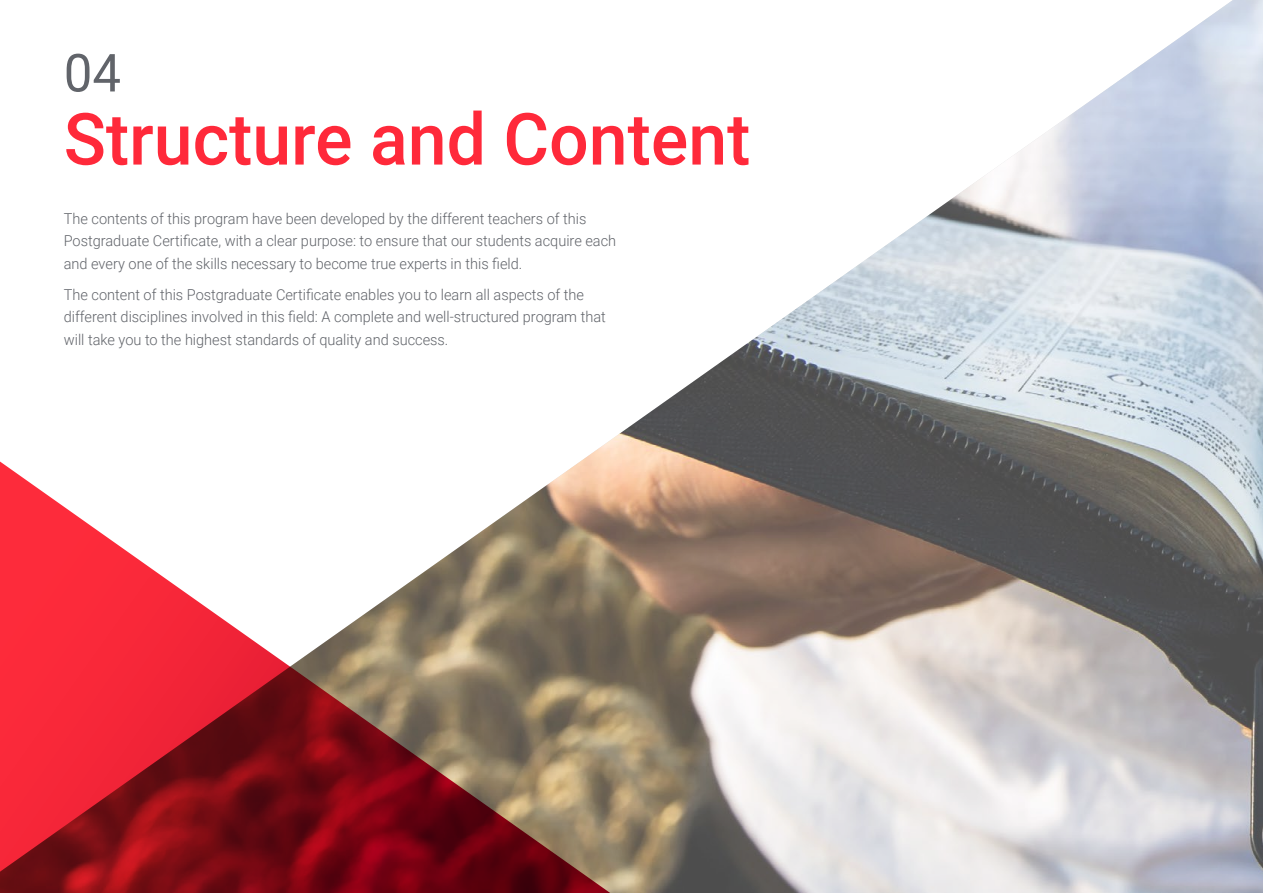
<style>
.page{position:relative;width:1263px;height:893px;background:#fff}
.page>*{position:absolute;margin:0;border:0;box-sizing:border-box;transform-origin:0 0}
.t1{font:500 72px "Roboto";color:#ff293a}
.t2{font:52.5px "Roboto";color:#61646a}
.t3{font:300 15px/22.5px "Roboto";color:#61646a}
</style>
<div class="page">
<img style="left:602px;top:0;width:661px;height:893px">
<svg style="left:0;top:446px;width:640px;height:447px"></svg>
<h2 class="t2" style="left:64px;top:36px;width:59px">04</h2>
<h1 class="t1" style="left:64px;top:89px;width:688px">Structure and Content</h1>
<p class="t3" style="left:64px;top:207px;width:554px">The contents of this program have been developed by the different teachers of this<br>Postgraduate Certificate, with a clear purpose: to ensure that our students acquire each and every one of the skills necessary to become true experts in this field.</p>
<p class="t3" style="left:64px;top:283px;width:544px">The content of this Postgraduate Certificate enables you to learn all aspects of the different disciplines involved in this field: A complete and well-structured program that will take you to the highest standards of quality and success.</p>
</div>
